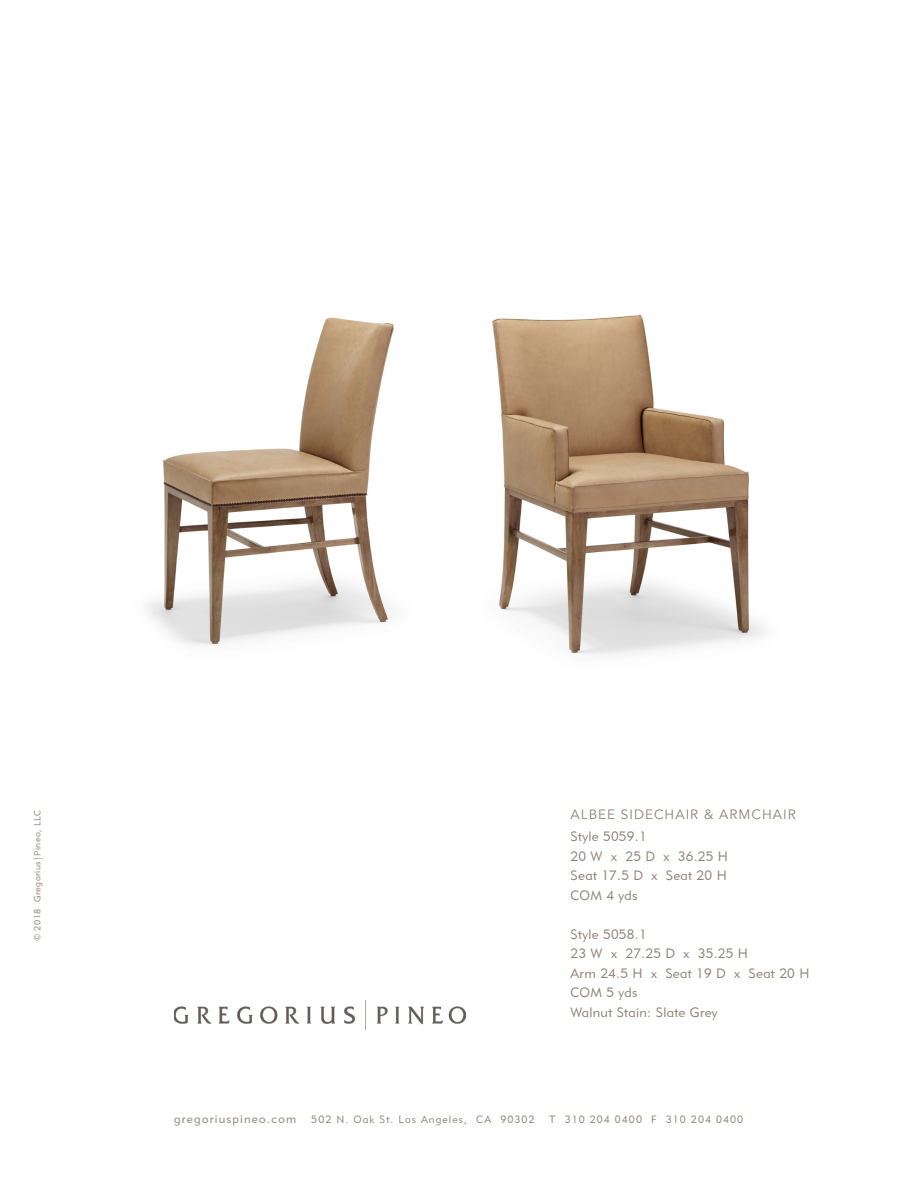
<style>
.page{position:relative;width:918px;height:1188px;background:#fff}
.page>*{position:absolute;margin:0;border:0;box-sizing:border-box;transform-origin:0 0}
.t1{font:13.5px "Geometric 415 BT Lite A";letter-spacing:.02em;color:#8f8279}
.t2{font:13.5px "Avenir";letter-spacing:.075em;color:#8f8279}
.t3{font:12px "Geometric 415 BT Lite A";letter-spacing:.1em;color:#8f8279}
.t4{font:10.5px "Geometric 415 BT Lite A";letter-spacing:.1em;color:#8f8279}
.t5{font:9px "Geometric 415 BT Lite A";letter-spacing:.05em;color:#8f8279}
</style>
<div class="page">
<img style="left:174px;top:1001px;width:291px;height:28px">
<img style="left:146px;top:314px;width:619px;height:341px">
<p class="t5" style="left:32px;top:941px;width:133px;rotate:-90deg">© 2018 Gregorius|Pineo, LLC</p>
<p class="t2" style="left:571px;top:806px;width:227px">ALBEE SIDECHAIR &amp; ARMCHAIR</p>
<p class="t1" style="left:571px;top:828px;width:78px">Style 5059.1</p>
<p class="t1" style="left:571px;top:848px;width:159px">20 W x 25 D x 36.25 H</p>
<p class="t1" style="left:571px;top:867px;width:158px">Seat 17.5 D x Seat 20 H</p>
<p class="t1" style="left:571px;top:887px;width:68px">COM 4 yds</p>
<p class="t1" style="left:571px;top:926px;width:78px">Style 5058.1</p>
<p class="t1" style="left:571px;top:945px;width:179px">23 W x 27.25 D x 35.25 H</p>
<p class="t1" style="left:571px;top:965px;width:240px">Arm 24.5 H x Seat 19 D x Seat 20 H</p>
<p class="t1" style="left:571px;top:984px;width:68px">COM 5 yds</p>
<p class="t1" style="left:571px;top:1004px;width:149px">Walnut Stain: Slate Grey</p>
<p class="t3" style="left:174px;top:1112px;width:124px">gregoriuspineo.com</p>
<p class="t4" style="left:311px;top:1113px;width:433px">502 N. Oak St. Los Angeles, CA 90302 T 310 204 0400 F 310 204 0400</p>
</div>
